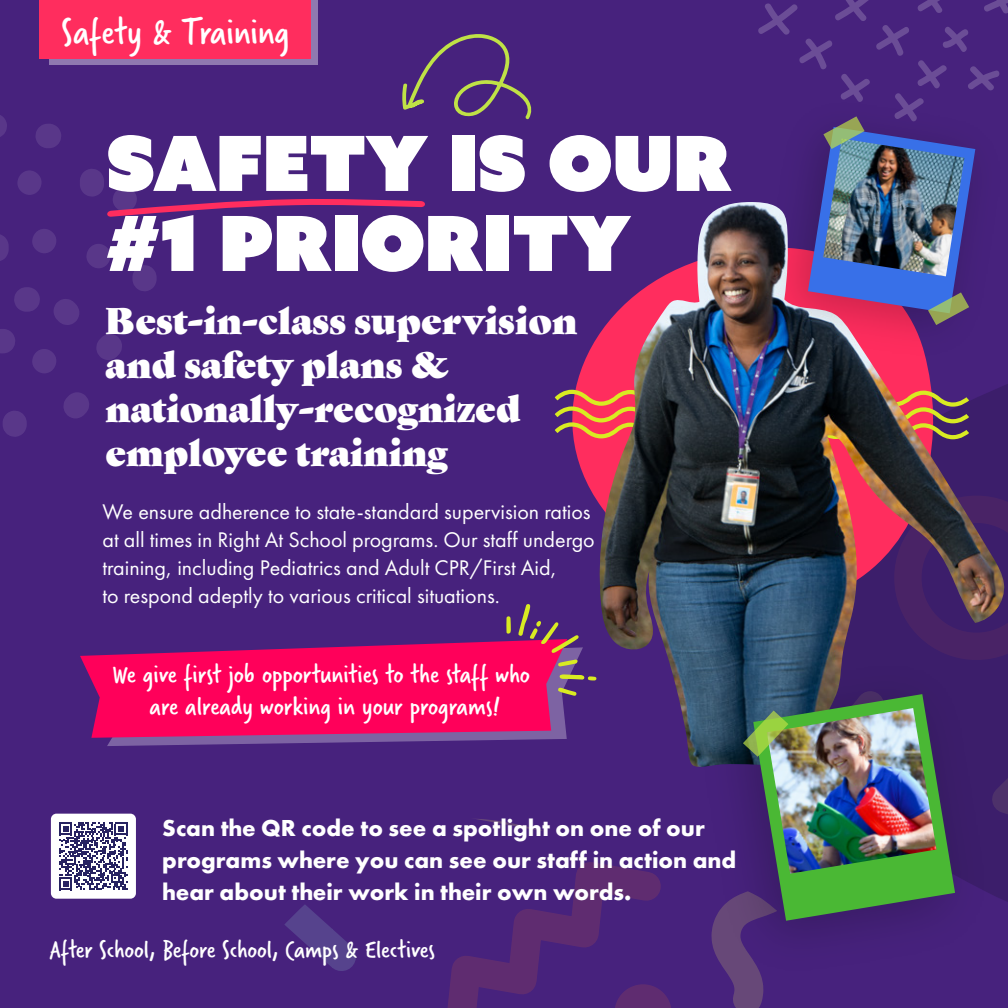
<style>
.page{position:relative;width:1008px;height:1008px;background:#fff}
.page>*{position:absolute;margin:0;border:0;box-sizing:border-box;transform-origin:0 0}
.t1{font:76px/80px "Azo Super";color:#fff}
.t2{font:39.8px "Verveine";letter-spacing:-.005em;color:#fff}
.t3{font:36px/44px "Gastromond";color:#fff}
.t4{font:28px/32px "Verveine";color:#fff;text-align:center}
.t5{font:26.8px "Verveine";color:#fff}
.t6{font:700 24px/32px "Futura PT";color:#fff}
.t7{font:22px/28px "Futura PT";color:#fff}
</style>
<div class="page">
<div style="left:0;top:0;width:758px;height:1008px;background:#47227d"></div>
<svg style="left:3px;top:411px;width:24px;height:26px"></svg>
<svg style="left:0;top:329px;width:15px;height:24px"></svg>
<div style="left:32px;top:349px;width:25px;height:24px;background:#593789;border-radius:50%"></div>
<svg style="left:63px;top:392px;width:26px;height:27px"></svg>
<svg style="left:96px;top:334px;width:26px;height:26px"></svg>
<svg style="left:54px;top:299px;width:25px;height:26px"></svg>
<svg style="left:14px;top:287px;width:26px;height:25px"></svg>
<svg style="left:0;top:234px;width:9px;height:28px"></svg>
<div style="left:17px;top:170px;width:25px;height:25px;background:#593789;border-radius:50%"></div>
<div style="left:32px;top:229px;width:25px;height:24px;background:#593789;border-radius:50%"></div>
<div style="left:86px;top:244px;width:25px;height:24px;background:#593789;border-radius:50%"></div>
<svg style="left:132px;top:265px;width:25px;height:26px"></svg>
<svg style="left:35px;top:124px;width:26px;height:24px"></svg>
<svg style="left:0;top:114px;width:7px;height:24px"></svg>
<svg style="left:222px;top:819px;width:606px;height:189px;background:#4a247b"></svg>
<svg style="left:535px;top:224px;width:61px;height:401px;background:#53227a"></svg>
<svg style="left:555px;top:390px;width:41px;height:49px;background:#b95e57"></svg>
<img style="left:596px;top:202px;width:410px;height:570px">
<svg style="left:49px;top:0;width:269px;height:65px;background:#9b70a6"></svg>
<div style="left:40px;top:0;width:271px;height:58px;background:#ff2d5e"></div>
<div style="left:51px;top:814px;width:85px;height:85px;background:#fff;border-radius:6px"></div>
<svg style="left:59px;top:822px;width:68px;height:68px"></svg>
<img style="left:678px;top:639px;width:330px;height:358px">
<svg style="left:753px;top:694px;width:202px;height:227px;background:#426354"></svg>
<img style="left:767px;top:708px;width:170px;height:166px">
<svg style="left:743px;top:711px;width:45px;height:46px;background:#6d9458"></svg>
<img style="left:744px;top:83px;width:264px;height:294px">
<img style="left:758px;top:0;width:250px;height:325px">
<svg style="left:402px;top:33px;width:131px;height:87px;background:#563976"></svg>
<svg style="left:80px;top:169px;width:345px;height:48px;background:#5d247a"></svg>
<svg style="left:96px;top:647px;width:487px;height:99px;background:#5e3e8d"></svg>
<svg style="left:80px;top:639px;width:487px;height:99px;background:#e20962"></svg>
<svg style="left:558px;top:688px;width:19px;height:8px"></svg>
<svg style="left:558px;top:659px;width:20px;height:8px"></svg>
<svg style="left:506px;top:616px;width:5px;height:18px"></svg>
<svg style="left:559px;top:674px;width:37px;height:7px"></svg>
<svg style="left:518px;top:604px;width:61px;height:49px;background:#7d3a6b"></svg>
<h2 class="t2" style="left:61px;top:4px;width:230px">Safety &amp; Training</h2>
<h1 class="t1" style="left:106px;top:124px;width:627px">SAFETY IS OUR #1 PRIORITY</h1>
<h3 class="t3" style="left:105px;top:296px;width:473px">Best-in-class supervision and safety plans &amp; nationally-recognized employee training</h3>
<p class="t7" style="left:102px;top:498px;width:494px">We ensure adherence to state-standard supervision ratios at all times in Right At School programs. Our staff undergo training, including Pediatrics and Adult CPR/First Aid,<br>to respond adeptly to various critical situations.</p>
<p class="t4" style="left:113px;top:658px;width:419px">We give first job opportunities to the staff who are already working in your programs!</p>
<p class="t6" style="left:162px;top:811px;width:576px">Scan the QR code to see a spotlight on one of our programs where you can see our staff in action and hear about their work in their own words.</p>
<p class="t5" style="left:50px;top:931px;width:387px">After School, Before School, Camps &amp; Electives</p>
</div>
